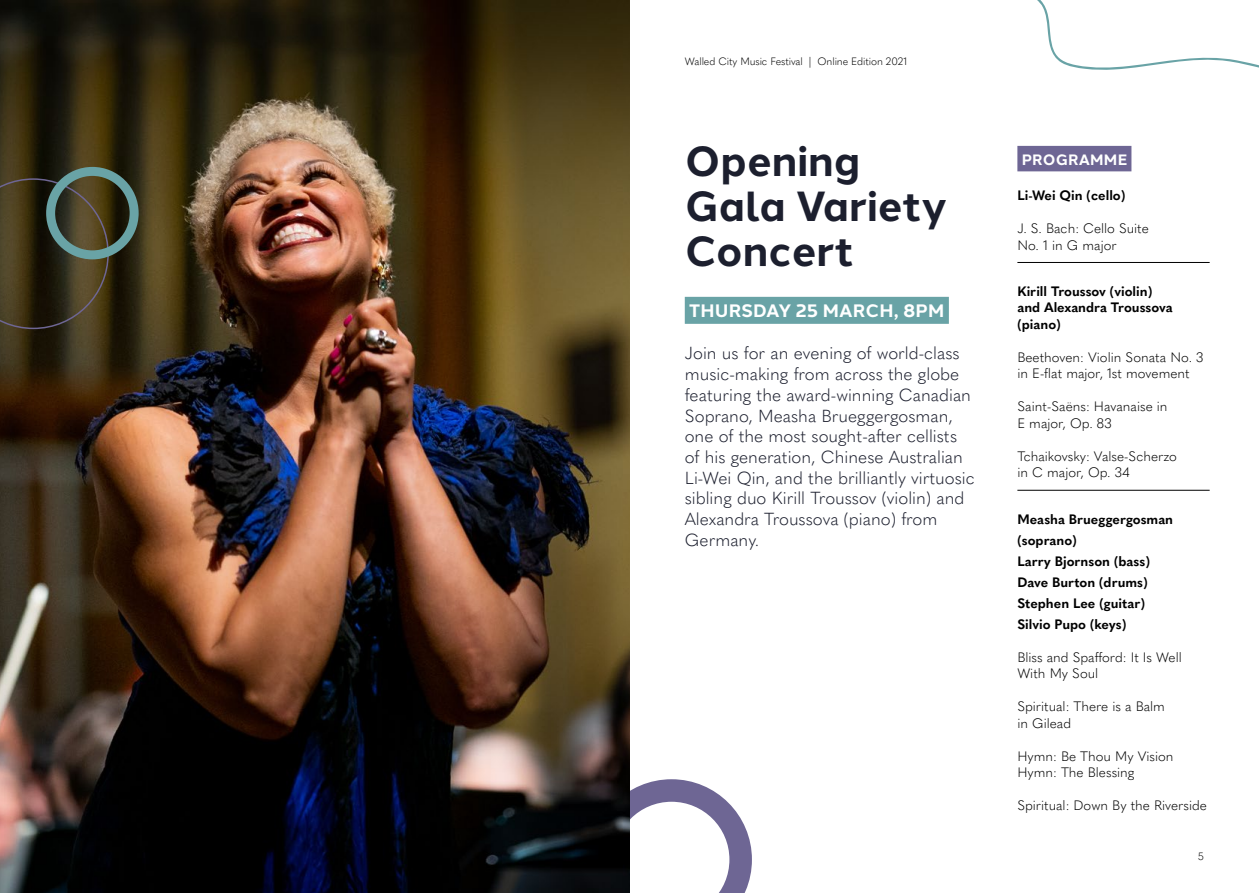
<style>
.page{position:relative;width:1259px;height:893px;background:#fff}
.page>*{position:absolute;margin:0;border:0;box-sizing:border-box;transform-origin:0 0}
.t1{font:700 42px/45px "Halcom";color:#1c1f2e}
.t2{font:700 18px "Halcom";letter-spacing:.01em;color:#fff}
.t3{font:300 17.25px/20.7px "Quasimoda";color:#1c1f2e}
.t4{font:700 15px "Halcom";letter-spacing:.01em;color:#fff}
.t5{font:300 13.5px/16.5px "Quasimoda";color:#000}
.t6{font:700 13.5px/21px "Quasimoda";color:#000}
.t7{font:300 10.5px "Quasimoda";letter-spacing:-.01em;color:#000}
</style>
<div class="page">
<svg style="left:629px;top:779px;width:123px;height:114px"></svg>
<img style="left:0;top:0;width:629px;height:893px">
<svg style="left:0;top:178px;width:109px;height:151px;background:#403820"></svg>
<div style="left:46px;top:167px;width:93px;height:92px;border:9px solid #69a3a6;border-radius:50%"></div>
<div style="left:685px;top:297px;width:264px;height:27px;background:#69a3a6"></div>
<div style="left:1017px;top:146px;width:114px;height:25px;background:#6e6694"></div>
<hr style="left:1017px;top:262px;width:192px;height:1px;background:#000">
<hr style="left:1017px;top:490px;width:192px;height:1px;background:#000">
<svg style="left:1037px;top:0;width:222px;height:70px"></svg>
<p class="t7" style="left:685px;top:54px;width:224px">Walled City Music Festival | Online Edition 2021</p>
<h1 class="t1" style="left:685px;top:136px;width:263px">Opening<br>Gala Variety<br>Concert</h1>
<p class="t2" style="left:689px;top:297px;width:257px">THURSDAY 25 MARCH, 8PM</p>
<p class="t3" style="left:685px;top:342px;width:291px">Join us for an evening of world-class music-making from across the globe featuring the award-winning Canadian Soprano, Measha Brueggergosman, one of the most sought-after cellists of his generation, Chinese Australian Li-Wei Qin, and the brilliantly virtuosic sibling duo Kirill Troussov (violin) and Alexandra Troussova (piano) from Germany.</p>
<p class="t4" style="left:1021px;top:148px;width:107px">PROGRAMME</p>
<p class="t6" style="left:1017px;top:183px;width:110px">Li-Wei Qin (cello)</p>
<p class="t5" style="left:1017px;top:219px;width:133px">J. S. Bach: Cello Suite<br>No. 1 in G major</p>
<p class="t6" style="left:1017px;top:282px;width:157px;line-height:16.5px">Kirill Troussov (violin) and Alexandra Troussova (piano)</p>
<p class="t5" style="left:1017px;top:348px;width:187px">Beethoven: Violin Sonata No. 3 in E-flat major, 1st movement</p>
<p class="t5" style="left:1017px;top:397px;width:152px">Saint-Saëns: Havanaise in<br>E major, Op. 83</p>
<p class="t5" style="left:1017px;top:447px;width:161px">Tchaikovsky: Valse-Scherzo in C major, Op. 34</p>
<p class="t6" style="left:1017px;top:508px;width:157px">Measha Brueggergosman (soprano)<br>Larry Bjornson (bass)<br>Dave Burton (drums)<br>Stephen Lee (guitar)<br>Silvio Pupo (keys)</p>
<p class="t5" style="left:1017px;top:648px;width:166px">Bliss and Spafford: It Is Well<br>With My Soul</p>
<p class="t5" style="left:1017px;top:697px;width:149px">Spiritual: There is a Balm in Gilead</p>
<p class="t5" style="left:1017px;top:747px;width:158px">Hymn: Be Thou My Vision<br>Hymn: The Blessing</p>
<p class="t5" style="left:1017px;top:796px;width:191px">Spiritual: Down By the Riverside</p>
<p class="t7" style="left:1198px;top:848px;width:7px">5</p>
</div>
